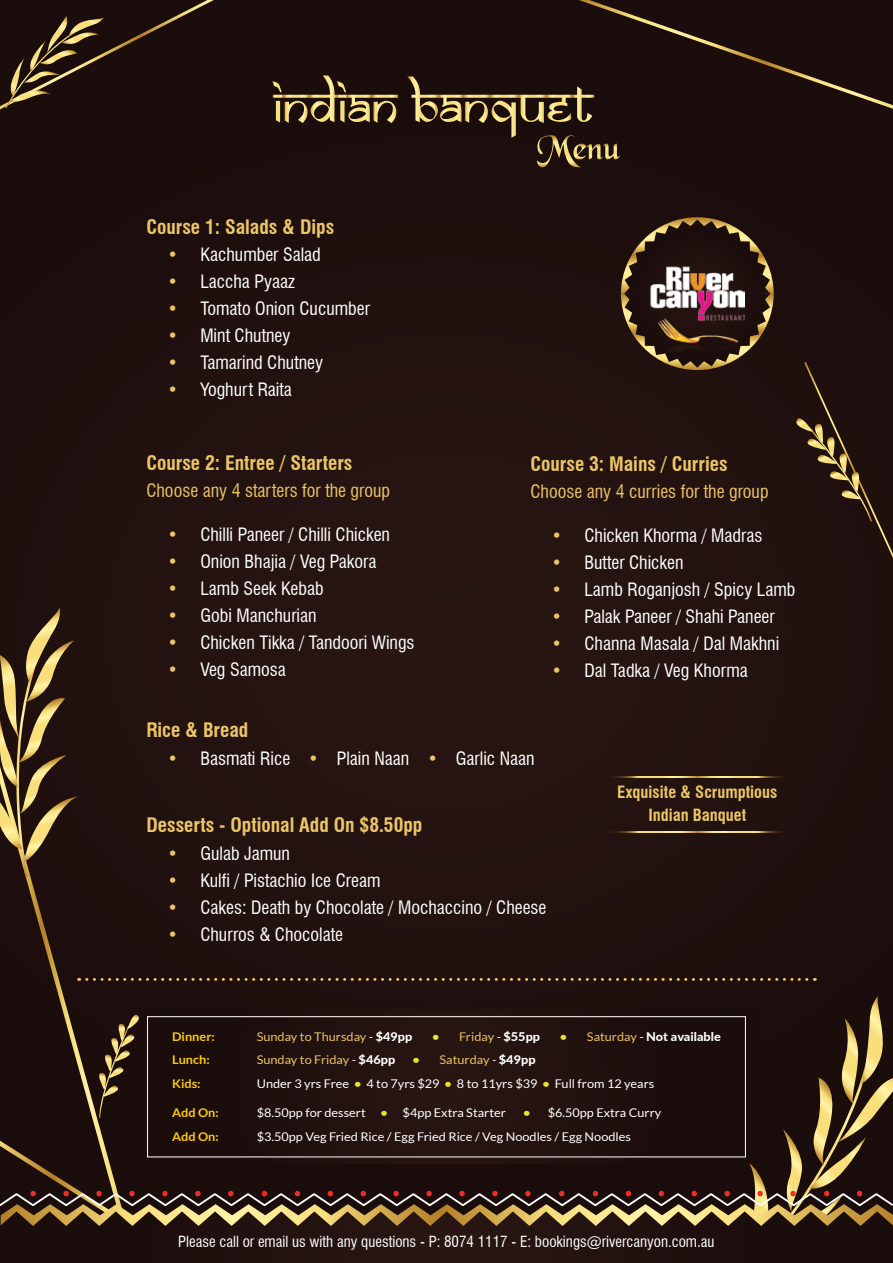
<style>
.page{position:relative;width:893px;height:1263px;background:#21110f}
.page>*{position:absolute;margin:0;border:0;box-sizing:border-box;transform-origin:0 0}
.t1{font:700 condensed 19.5px "Swiss 721 BT";color:#ecc566}
.t2{font:condensed 18px "Swiss 721 BT";color:#fff}
.t3{font:condensed 18px "Swiss 721 BT";color:#ecc365}
.t4{font:700 condensed 16.5px/22.5px "Swiss 721 BT";color:#ecc566;text-align:center}
.t5{font:condensed 15px "Swiss 721 BT";color:#fff}
.t6{font:12px "Lato";color:#fff;scale:1.06 1}
.t7{font:12px "Lato";color:#ecc365;scale:1.06 1}
.t8{font:700 12px "Lato";color:#ffca0c;scale:1.06 1}
.t9{font:800 12px "Lato";color:#fff;scale:1.06 1}
.t10{font:700 12px "Lato";color:#ffca0b;scale:1.06 1}
.s1{color:#ecc566}
.s2{color:#fff}
.s3{font-weight:800;color:#fff}
.s4{font-weight:700;color:#e8e62a}
.s5{font-weight:400;color:#ecc365}
.s6{font-weight:400}
</style>
<div class="page">
<svg style="left:138px;top:978px;width:669px;height:3px"></svg>
<svg style="left:26px;top:877px;width:108px;height:119px"></svg>
<svg style="left:0;top:607px;width:78px;height:270px"></svg>
<svg style="left:0;top:0;width:214px;height:109px"></svg>
<svg style="left:796px;top:362px;width:97px;height:196px"></svg>
<svg style="left:0;top:996px;width:893px;height:230px"></svg>
<svg style="left:272px;top:75px;width:126px;height:48px"></svg>
<svg style="left:407px;top:0;width:486px;height:167px"></svg>
<div style="left:140px;top:1010px;width:613px;height:154px;background:#20100f"></div>
<svg style="left:613px;top:831px;width:83px;height:1px"></svg>
<svg style="left:696px;top:831px;width:86px;height:1px"></svg>
<svg style="left:612px;top:777px;width:84px;height:1px"></svg>
<svg style="left:696px;top:777px;width:86px;height:1px"></svg>
<svg style="left:621px;top:217px;width:153px;height:153px"></svg>
<img style="left:655px;top:321px;width:84px;height:31px">
<img style="left:650px;top:262px;width:94px;height:59px">
<div style="left:147px;top:1016px;width:599px;height:141px;border:1px solid #fff"></div>
<p class="t1" style="left:146px;top:216px;width:189px">Course 1: Salads &amp; Dips</p>
<p class="t2" style="left:168px;top:244px;width:155px"><span class="s1">•</span> Kachumber Salad</p>
<p class="t2" style="left:168px;top:271px;width:129px"><span class="s1">•</span> Laccha Pyaaz</p>
<p class="t2" style="left:168px;top:298px;width:204px"><span class="s1">•</span> Tomato Onion Cucumber</p>
<p class="t2" style="left:168px;top:325px;width:124px"><span class="s1">•</span> Mint Chutney</p>
<p class="t2" style="left:168px;top:352px;width:157px"><span class="s1">•</span> Tamarind Chutney</p>
<p class="t2" style="left:168px;top:379px;width:126px"><span class="s1">•</span> Yoghurt Raita</p>
<p class="t1" style="left:146px;top:452px;width:208px">Course 2: Entree / Starters</p>
<p class="t3" style="left:146px;top:480px;width:245px">Choose any 4 starters for the group</p>
<p class="t2" style="left:168px;top:524px;width:224px"><span class="s1">•</span> Chilli Paneer / Chilli Chicken</p>
<p class="t2" style="left:168px;top:551px;width:210px"><span class="s1">•</span> Onion Bhajia / Veg Pakora</p>
<p class="t2" style="left:168px;top:578px;width:158px"><span class="s1">•</span> Lamb Seek Kebab</p>
<p class="t2" style="left:168px;top:605px;width:151px"><span class="s1">•</span> Gobi Manchurian</p>
<p class="t2" style="left:168px;top:632px;width:248px"><span class="s1">•</span> Chicken Tikka / Tandoori Wings</p>
<p class="t2" style="left:168px;top:659px;width:120px"><span class="s1">•</span> Veg Samosa</p>
<p class="t1" style="left:530px;top:452px;width:199px">Course 3: Mains / Curries</p>
<p class="t3" style="left:530px;top:481px;width:240px">Choose any 4 curries for the group</p>
<p class="t2" style="left:552px;top:525px;width:212px"><span class="s1">•</span> Chicken Khorma / Madras</p>
<p class="t2" style="left:552px;top:552px;width:133px"><span class="s1">•</span> Butter Chicken</p>
<p class="t2" style="left:552px;top:579px;width:245px"><span class="s1">•</span> Lamb Roganjosh / Spicy Lamb</p>
<p class="t2" style="left:552px;top:606px;width:225px"><span class="s1">•</span> Palak Paneer / Shahi Paneer</p>
<p class="t2" style="left:552px;top:633px;width:229px"><span class="s1">•</span> Channa Masala / Dal Makhni</p>
<p class="t2" style="left:552px;top:660px;width:198px"><span class="s1">•</span> Dal Tadka / Veg Khorma</p>
<p class="t1" style="left:146px;top:718px;width:104px">Rice &amp; Bread</p>
<p class="t2" style="left:168px;top:748px;width:369px"><span class="s1">•</span> Basmati Rice <span class="s1">•</span> Plain Naan <span class="s1">•</span> Garlic Naan</p>
<p class="t1" style="left:146px;top:813px;width:278px">Desserts - Optional Add On $8.50pp</p>
<p class="t2" style="left:168px;top:843px;width:124px"><span class="s1">•</span> Gulab Jamun</p>
<p class="t2" style="left:168px;top:870px;width:214px"><span class="s1">•</span> Kulfi / Pistachio Ice Cream</p>
<p class="t2" style="left:168px;top:897px;width:380px"><span class="s1">•</span> Cakes: Death by Chocolate / Mochaccino / Cheese</p>
<p class="t2" style="left:168px;top:924px;width:177px"><span class="s1">•</span> Churros &amp; Chocolate</p>
<p class="t4" style="left:617px;top:781px;width:162px">Exquisite &amp; Scrumptious<br>Indian Banquet</p>
<p class="t10" style="left:172px;top:1029px;width:42px">Dinner:</p>
<p class="t7" style="left:257px;top:1030px;width:148px">Sunday to Thursday <span class="s2">-</span> <span class="s3">$49pp</span></p>
<p class="t7" style="left:432px;top:1030px;width:104px"><span class="s4">•</span> Friday <span class="s2">-</span> <span class="s3">$55pp</span></p>
<p class="t9" style="left:560px;top:1027px;width:153px"><span class="s4">•</span> <span class="s5">Saturday</span> <span class="s6">-</span> Not available</p>
<p class="t8" style="left:172px;top:1053px;width:37px">Lunch:</p>
<p class="t7" style="left:257px;top:1053px;width:132px">Sunday to Friday <span class="s2">-</span> <span class="s3">$46pp</span></p>
<p class="t7" style="left:413px;top:1053px;width:118px"><span class="s4">•</span> Saturday <span class="s2">-</span> <span class="s3">$49pp</span></p>
<p class="t8" style="left:172px;top:1077px;width:28px">Kids:</p>
<p class="t6" style="left:257px;top:1077px;width:377px">Under 3 yrs Free <span class="s4">•</span> 4 to 7yrs $29 <span class="s4">•</span> 8 to 11yrs $39 <span class="s4">•</span> Full from 12 years</p>
<p class="t8" style="left:172px;top:1106px;width:46px">Add On:</p>
<p class="t6" style="left:257px;top:1106px;width:237px">$8.50pp for dessert <span class="s4">•</span> $4pp Extra Starter</p>
<p class="t6" style="left:523px;top:1106px;width:132px"><span class="s4">•</span> $6.50pp Extra Curry</p>
<p class="t8" style="left:172px;top:1129px;width:46px">Add On:</p>
<p class="t6" style="left:257px;top:1130px;width:355px">$3.50pp Veg Fried Rice / Egg Fried Rice / Veg Noodles / Egg Noodles</p>
<p class="t5" style="left:178px;top:1232px;width:538px">Please call or email us with any questions - P: 8074 1117 - E: bookings@rivercanyon.com.au</p>
</div>
